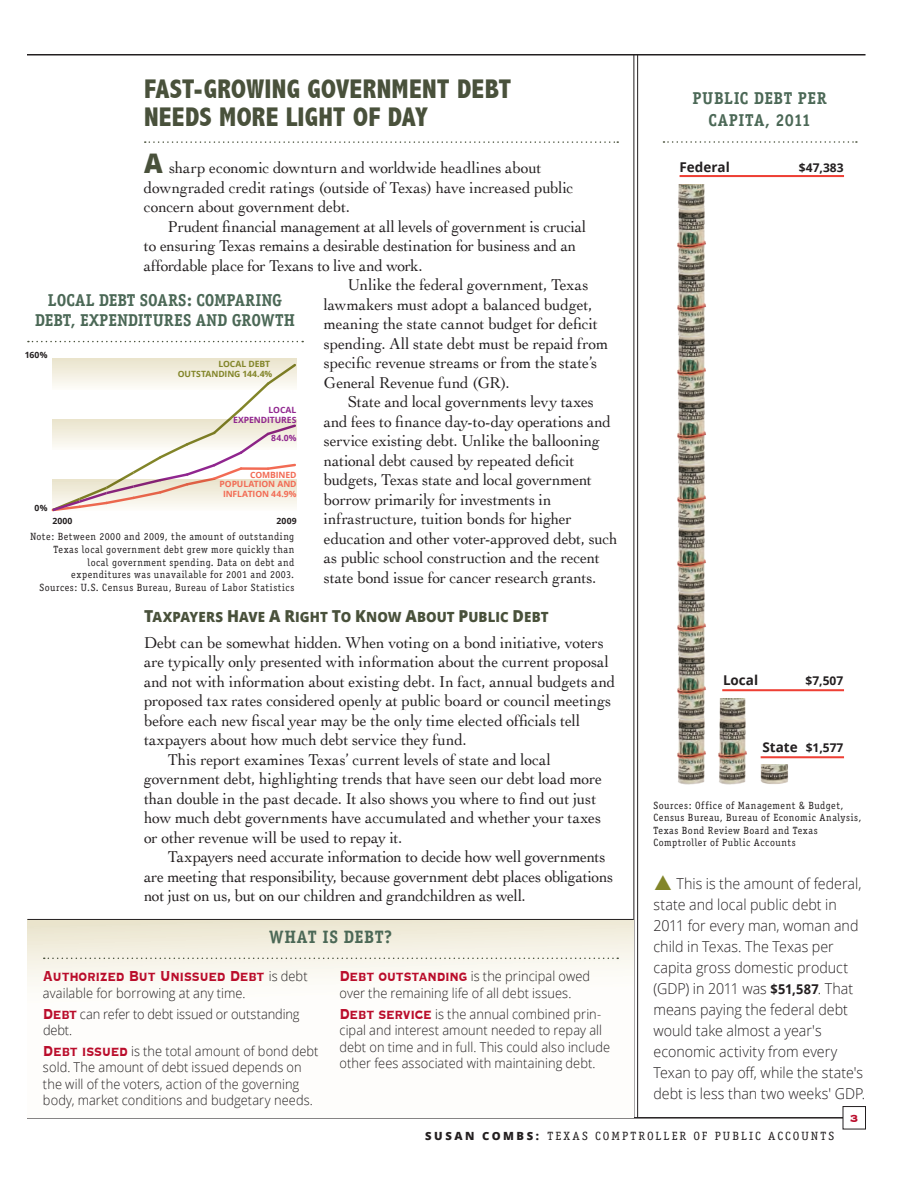
<style>
.page{position:relative;width:918px;height:1188px;background:#fff}
.page>*{position:absolute;margin:0;border:0;box-sizing:border-box;transform-origin:0 0}
.new_debt_head{font:800 condensed 27px/28.5px "Abadi";letter-spacing:.01em;color:#49513b}
.new_debt_sidebar_tex{font:700 18.75px "Copperplate";letter-spacing:-.02em;color:#ba0d2b;scale:.76 1}
.new_debt_graph_title{font:700 18px "Officina Serif";letter-spacing:.025em;color:#4b6856;scale:.95 1}
.new_debt_graph_title-2{font:700 17.25px/19.5px "Officina Serif";letter-spacing:.01em;color:#4b6856;text-align:center;scale:.95 1}
.new_debt_text{font:16.5px/19.5px "Cochin";letter-spacing:-.01em;color:#231f20;scale:.95 1}
.new_debt_1st_paragra{font:16.5px/19.5px "Cochin";letter-spacing:-.005em;color:#231f20;scale:.95 1}
.new_debt_graph_capti{font:300 15px/21px "Open Sans";color:#231f20;scale:.95 1}
.new_debt_body_subhea{font:14.1px "Open Sans Extrabold SC850";letter-spacing:.005em;color:#49513b;scale:.95 1}
.new_debt_sidebar_tex-2{font:300 13.5px/16.5px "Open Sans";letter-spacing:.005em;color:#231f20;scale:.95 1}
.t1{font:700 13.5px "Open Sans";color:#231f20}
.t2{font:700 13.5px "Copperplate";color:#ba0d2b}
.t3{font:12px "Officina Serif";letter-spacing:.185em;color:#231f20}
.t4{font:700 12px "Open Sans";color:#231f20}
.new_debt_graph_sourc{font:10.5px/12.6px "Officina Serif";letter-spacing:.05em;color:#231f20;text-align:right;scale:.95 1}
.t5{font:700 8.55px/9.9px "Open Sans";letter-spacing:-.01em;color:#f26b54;text-align:right}
.t6{font:700 8.55px/9.9px "Open Sans";letter-spacing:-.01em;color:#828529;text-align:right}
.t7{font:700 8.55px/9.9px "Open Sans";letter-spacing:-.005em;color:#90268f;text-align:right}
.t8{font:700 8.55px "Open Sans";letter-spacing:.015em;color:#231f20}
.s1{font-family:"Open Sans";font-weight:800;font-size:27px;color:#49513b}
.s2{font-size:16.5px}
.s3{font-family:"Open Sans";font-weight:300;font-size:13.5px;color:#231f20}
.s4{font-family:"Copperplate";font-weight:700;font-size:18.75px;color:#ba0d2b}
.s5{font-weight:700;font-size:13.5px}
.s6{font-family:"Open Sans";font-weight:800;font-size:11.25px}
</style>
<div class="page">
<hr style="left:27px;top:54px;width:839px;height:2px;background:#231f20">
<hr style="left:637px;top:55px;width:1px;height:1063px;background:#231f20">
<hr style="left:634px;top:55px;width:1px;height:1063px;background:#231f20">
<img style="left:677px;top:723px;width:29px;height:62px">
<hr style="left:27px;top:1117px;width:816px;height:2px;background:#231f20">
<svg style="left:145px;top:141px;width:473px;height:2px"></svg>
<div style="left:843px;top:1106px;width:23px;height:23px;border:1px solid #231f20"></div>
<svg style="left:663px;top:141px;width:194px;height:2px"></svg>
<svg style="left:27px;top:920px;width:607px;height:66px"></svg>
<svg style="left:44px;top:958px;width:574px;height:1px"></svg>
<hr style="left:680px;top:175px;width:164px;height:2px;background:#ee3f34">
<hr style="left:722px;top:689px;width:122px;height:2px;background:#ee3f34">
<hr style="left:761px;top:756px;width:83px;height:2px;background:#ee3f34">
<img style="left:760px;top:765px;width:29px;height:19px">
<img style="left:677px;top:660px;width:29px;height:63px">
<img style="left:677px;top:596px;width:29px;height:64px">
<img style="left:677px;top:532px;width:29px;height:64px">
<img style="left:677px;top:468px;width:29px;height:64px">
<img style="left:677px;top:404px;width:29px;height:64px">
<img style="left:677px;top:340px;width:29px;height:64px">
<img style="left:677px;top:277px;width:29px;height:63px">
<img style="left:677px;top:213px;width:29px;height:64px">
<img style="left:678px;top:184px;width:27px;height:29px">
<img style="left:718px;top:723px;width:29px;height:62px">
<svg style="left:28px;top:341px;width:275px;height:1px"></svg>
<hr style="left:27px;top:919px;width:607px;height:1px;background:#231f20">
<img style="left:719px;top:699px;width:27px;height:24px">
<div style="left:53px;top:358px;width:244px;height:31px;background:#ebe5ce"></div>
<svg style="left:51px;top:362px;width:246px;height:150px"></svg>
<p class="new_debt_head" style="left:144px;top:75px;width:369px">FAST-GROWING GOVERNMENT DEBT<br>NEEDS MORE LIGHT OF DAY</p>
<p class="new_debt_1st_paragra" style="left:144px;top:157px;width:454px"><span class="s1">A</span> sharp economic downturn and worldwide headlines about downgraded credit ratings (outside of Texas) have increased public concern about government debt.</p>
<p class="new_debt_text" style="left:144px;top:216px;width:467px;text-indent:24px">Prudent financial management at all levels of government is crucial to ensuring Texas remains a desirable destination for business and an affordable place for Texans to live and work.</p>
<p class="new_debt_text" style="left:324px;top:274px;width:301px;text-indent:24px">Unlike the federal government, Texas lawmakers must adopt a balanced budget, meaning the state cannot budget for deficit spending. All state debt must be repaid from specific revenue streams or from the state’s General Revenue fund (GR).</p>
<p class="new_debt_text" style="left:324px;top:391px;width:311px;text-indent:24px">State and local governments levy taxes and fees to finance day-to-day operations and service existing debt. Unlike the ballooning national debt caused by repeated deficit budgets, Texas state and local government borrow primarily for investments in infrastructure, tuition bonds for higher education and other voter-approved debt, such as public school construction and the recent state bond issue for cancer research grants.</p>
<p class="new_debt_body_subhea" style="left:144px;top:606px;width:427px"><span class="s2">T</span>AXPAYERS <span class="s2">H</span>AVE <span class="s2">A R</span>IGHT <span class="s2">T</span>O <span class="s2">K</span>NOW <span class="s2">A</span>BOUT <span class="s2">P</span>UBLIC <span class="s2">D</span>EBT</p>
<p class="new_debt_1st_paragra" style="left:144px;top:632px;width:498px">Debt can be somewhat hidden. When voting on a bond initiative, voters are typically only presented with information about the current proposal and not with information about existing debt. In fact, annual budgets and proposed tax rates considered openly at public board or council meetings before each new fiscal year may be the only time elected officials tell taxpayers about how much debt service they fund.</p>
<p class="new_debt_text" style="left:144px;top:749px;width:484px;text-indent:24px">This report examines Texas’ current levels of state and local government debt, highlighting trends that have seen our debt load more than double in the past decade. It also shows you where to find out just how much debt governments have accumulated and whether your taxes or other revenue will be used to repay it.</p>
<p class="new_debt_text" style="left:144px;top:847px;width:496px;text-indent:24px">Taxpayers need accurate information to decide how well governments are meeting that responsibility, because government debt places obligations not just on us, but on our children and grandchildren as well.</p>
<p class="new_debt_graph_title-2" style="left:35px;top:291px;width:275px">LOCAL DEBT SOARS: COMPARING<br>DEBT, EXPENDITURES AND GROWTH</p>
<p class="t8" style="left:25px;top:349px;width:24px">160%</p>
<p class="t6" style="left:178px;top:359px;width:96px">LOCAL DEBT<br>OUTSTANDING 144.4%</p>
<p class="t7" style="left:233px;top:405px;width:65px">LOCAL<br>EXPENDITURES</p>
<p class="t7" style="left:271px;top:433px;width:27px">84.0%</p>
<p class="t5" style="left:220px;top:469px;width:79px">COMBINED<br>POPULATION AND<br>INFLATION 44.9%</p>
<p class="t8" style="left:35px;top:502px;width:14px">0%</p>
<p class="t8" style="left:52px;top:515px;width:22px">2000</p>
<p class="t8" style="left:277px;top:515px;width:22px">2009</p>
<p class="new_debt_graph_sourc" style="left:31px;top:530px;width:279px">Note: Between 2000 and 2009, the amount of outstanding Texas local government debt grew more quickly than local government spending. Data on debt and expenditures was unavailable for 2001 and 2003.</p>
<p class="new_debt_graph_sourc" style="left:39px;top:581px;width:270px">Sources: U.S. Census Bureau, Bureau of Labor Statistics</p>
<p class="new_debt_graph_title" style="left:269px;top:925px;width:131px">WHAT IS DEBT?</p>
<p class="new_debt_sidebar_tex" style="left:43px;top:964px;width:350px">Authorized But Unissued Debt <span class="s3">is debt</span></p>
<p class="new_debt_sidebar_tex-2" style="left:43px;top:984px;width:215px">available for borrowing at any time.</p>
<p class="new_debt_sidebar_tex-2" style="left:43px;top:1005px;width:272px"><span class="s4">Debt</span> can refer to debt issued or outstanding debt.</p>
<p class="new_debt_sidebar_tex-2" style="left:43px;top:1042px;width:292px"><span class="s4">Debt issued</span> is the total amount of bond debt sold. The amount of debt issued depends on the will of the voters, action of the governing body, market conditions and budgetary needs.</p>
<p class="new_debt_sidebar_tex-2" style="left:339px;top:968px;width:265px"><span class="s4">Debt outstanding</span> is the principal owed over the remaining life of all debt issues.</p>
<p class="new_debt_sidebar_tex-2" style="left:339px;top:1005px;width:286px"><span class="s4">Debt service</span> is the annual combined prin&shy;cipal and interest amount needed to repay all debt on time and in full. This could also include other fees associated with maintaining debt.</p>
<p class="new_debt_graph_title-2" style="left:693px;top:86px;width:143px;line-height:22.5px">PUBLIC DEBT PER<br>CAPITA, 2011</p>
<p class="t1" style="left:680px;top:157px;width:52px">Federal</p>
<p class="t4" style="left:799px;top:159px;width:46px">$47,383</p>
<p class="t1" style="left:723px;top:671px;width:37px">Local</p>
<p class="t4" style="left:806px;top:672px;width:39px">$7,507</p>
<p class="t1" style="left:762px;top:738px;width:37px">State</p>
<p class="t4" style="left:806px;top:739px;width:39px">$1,577</p>
<p class="new_debt_graph_sourc" style="left:654px;top:799px;width:220px;text-align:left">Sources: Office of Management &amp; Budget, Census Bureau, Bureau of Economic Analysis, Texas Bond Review Board and Texas Comptroller of Public Accounts</p>
<p class="new_debt_graph_capti" style="left:654px;top:873px;width:224px;text-indent:23px">This is the amount of federal, state and local public debt in<br>2011 for every man, woman and child in Texas. The Texas per capita gross domestic product (GDP) in 2011 was <span class="s5">$51,587</span>. That means paying the federal debt would take almost a year's economic activity from every<br>Texan to pay off, while the state's debt is less than two weeks' GDP.</p>
<p class="t2" style="left:850px;top:1109px;width:10px">3</p>
<p class="t3" style="left:425px;top:1129px;width:410px"><span class="s6">SUSAN COMBS:</span> TEXAS COMPTROLLER OF PUBLIC ACCOUNTS</p>
</div>
